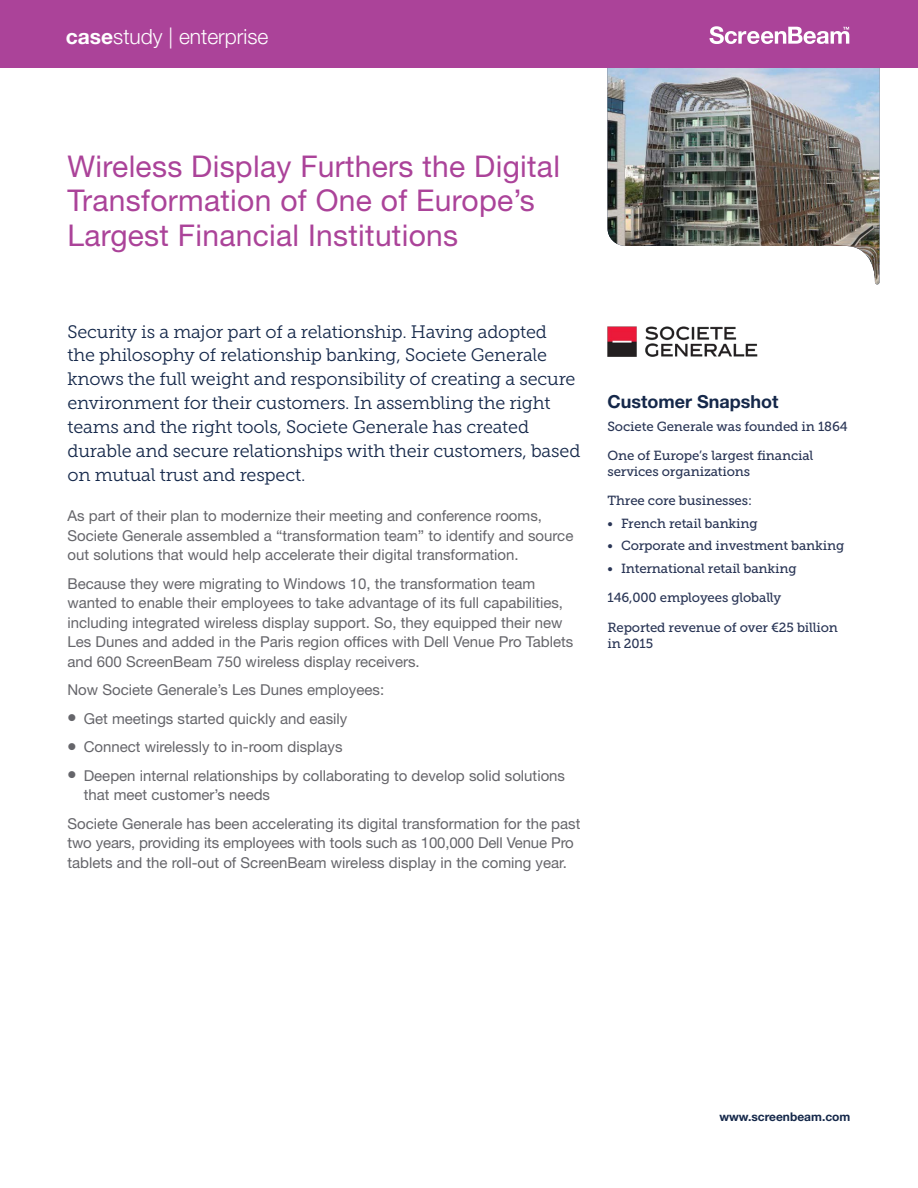
<style>
.page{position:relative;width:918px;height:1188px;background:#fff}
.page>*{position:absolute;margin:0;border:0;box-sizing:border-box;transform-origin:0 0}
.t1{font:30px/34.5px "Helvetica Neue LT Std";letter-spacing:.01em;color:#ab4399}
.t2{font:300 21px "Helvetica Neue LT Std";color:#fff}
.t3{font:18px/24px "Museo Slab 300";letter-spacing:-.01em;color:#15284a}
.t4{font:700 18px "Helvetica Neue LT Std";color:#15284a}
.t5{font:15px/19.5px "Helvetica Neue LT Std";color:#65656a}
.t6{font:13.2px/15.9px "Museo Slab 500";letter-spacing:-.01em;color:#293555}
.t7{font:700 12px "Helvetica Neue LT Std";color:#15284a}
.s1{font-weight:700}
</style>
<div class="page">
<img style="left:608px;top:68px;width:271px;height:216px">
<div style="left:0;top:0;width:918px;height:68px;background:#ab4399"></div>
<svg style="left:710px;top:26px;width:139px;height:18px"></svg>
<img style="left:608px;top:326px;width:150px;height:30px">
<h2 class="t2" style="left:66px;top:23px;width:204px"><span class="s1">case</span>study | enterprise</h2>
<h1 class="t1" style="left:68px;top:148px;width:494px">Wireless Display Furthers the Digital<br>Transformation of One of Europe’s<br>Largest Financial Institutions</h1>
<p class="t3" style="left:68px;top:319px;width:514px">Security is a major part of a relationship. Having adopted<br>the philosophy of relationship banking, Societe Generale knows the full weight and responsibility of creating a secure environment for their customers. In assembling the right teams and the right tools, Societe Generale has created durable and secure relationships with their customers, based on mutual trust and respect.</p>
<p class="t5" style="left:68px;top:506px;width:507px">As part of their plan to modernize their meeting and conference rooms,<br>Societe Generale assembled a “transformation team” to identify and source out solutions that would help accelerate their digital transformation.</p>
<p class="t5" style="left:68px;top:573px;width:507px">Because they were migrating to Windows 10, the transformation team wanted to enable their employees to take advantage of its full capabilities, including integrated wireless display support. So, they equipped their new Les Dunes and added in the Paris region offices with Dell Venue Pro Tablets and 600 ScreenBeam 750 wireless display receivers.</p>
<p class="t5" style="left:84px;top:675px;width:483px;line-height:28.5px;text-indent:-16px">Now Societe Generale’s Les Dunes employees:<br>Get meetings started quickly and easily<br>Connect wirelessly to in-room displays<br>Deepen internal relationships by collaborating to develop solid solutions</p>
<p class="t5" style="left:68px;top:780px;width:514px;line-height:28.5px;text-indent:16px">that meet customer’s needs<br>Societe Generale has been accelerating its digital transformation for the past</p>
<p class="t5" style="left:68px;top:833px;width:508px">two years, providing its employees with tools such as 100,000 Dell Venue Pro tablets and the roll-out of ScreenBeam wireless display in the coming year.</p>
<p class="t4" style="left:608px;top:391px;width:173px">Customer Snapshot</p>
<p class="t6" style="left:608px;top:418px;width:242px">Societe Generale was founded in 1864</p>
<p class="t6" style="left:608px;top:448px;width:207px">One of Europe’s largest financial services organizations</p>
<p class="t6" style="left:608px;top:493px;width:146px">Three core businesses:</p>
<p class="t6" style="left:608px;top:515px;width:152px">• French retail banking</p>
<p class="t6" style="left:608px;top:538px;width:238px">• Corporate and investment banking</p>
<p class="t6" style="left:608px;top:561px;width:191px">• International retail banking</p>
<p class="t6" style="left:608px;top:590px;width:175px">146,000 employees globally</p>
<p class="t6" style="left:608px;top:619px;width:232px">Reported revenue of over €25 billion in 2015</p>
<p class="t7" style="left:719px;top:1109px;width:133px">www.screenbeam.com</p>
</div>
